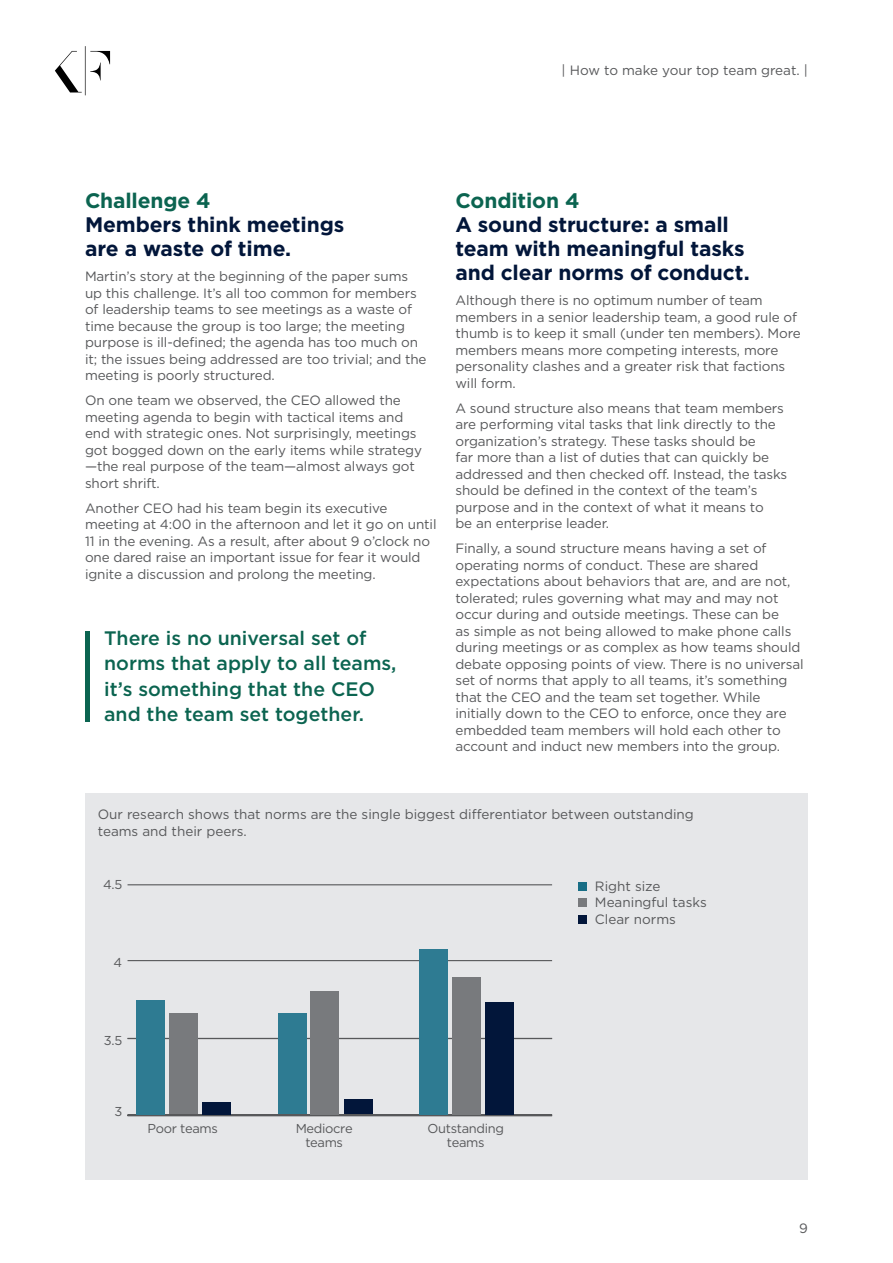
<style>
.page{position:relative;width:893px;height:1263px;background:#fff}
.page>*{position:absolute;margin:0;border:0;box-sizing:border-box;transform-origin:0 0}
.Subheading-1{font:700 21px/24px "Gotham";letter-spacing:-.005em;color:#02163a}
.Pull_quote{font:500 19.5px/25.5px "Gotham";color:#0b6450}
.Body-text{font:13.5px/16.5px "Gotham";letter-spacing:-.01em;color:#57585a}
.t1{font:12.9px/14.1px "Gotham";letter-spacing:-.025em;color:#57585a;text-align:center}
.s1{color:#0b6450}
</style>
<div class="page">
<svg style="left:55px;top:46px;width:55px;height:49px"></svg>
<div style="left:85px;top:793px;width:723px;height:387px;background:#e6e7e9"></div>
<div style="left:85px;top:631px;width:5px;height:90px;background:#0b6450"></div>
<hr style="left:128px;top:960px;width:424px;height:1px;background:#57585a">
<hr style="left:128px;top:884px;width:424px;height:1px;background:#57585a">
<hr style="left:128px;top:1038px;width:424px;height:1px;background:#57585a">
<hr style="left:128px;top:1114px;width:424px;height:2px;background:#57585a">
<div style="left:136px;top:1000px;width:29px;height:114px;background:#2e7b92"></div>
<div style="left:169px;top:1013px;width:28px;height:101px;background:#787a7d"></div>
<div style="left:202px;top:1102px;width:29px;height:12px;background:#02163a"></div>
<div style="left:278px;top:1013px;width:28px;height:101px;background:#2e7b92"></div>
<div style="left:311px;top:991px;width:28px;height:123px;background:#787a7d"></div>
<div style="left:344px;top:1099px;width:28px;height:15px;background:#02163a"></div>
<div style="left:420px;top:949px;width:28px;height:165px;background:#2e7b92"></div>
<div style="left:452px;top:977px;width:28px;height:137px;background:#787a7d"></div>
<div style="left:485px;top:1002px;width:29px;height:112px;background:#02163a"></div>
<div style="left:578px;top:882px;width:9px;height:8px;background:#186e86"></div>
<div style="left:578px;top:898px;width:9px;height:9px;background:#787a7d"></div>
<div style="left:578px;top:915px;width:9px;height:8px;background:#02163a"></div>
<p class="Body-text" style="left:562px;top:61px;width:248px">| How to make your top team great. |</p>
<p class="Subheading-1" style="left:85px;top:189px;width:261px"><span class="s1">Challenge 4<br></span>Members think meetings are a waste of time.</p>
<p class="Body-text" style="left:85px;top:268px;width:343px">Martin’s story at the beginning of the paper sums up this challenge. It’s all too common for members of leadership teams to see meetings as a waste of time because the group is too large; the meeting purpose is ill-defined; the agenda has too much on it; the issues being addressed are too trivial; and the meeting is poorly structured.</p>
<p class="Body-text" style="left:85px;top:392px;width:338px">On one team we observed, the CEO allowed the meeting agenda to begin with tactical items and end with strategic ones. Not surprisingly, meetings got bogged down on the early items while strategy —the real purpose of the team—almost always got short shrift.</p>
<p class="Body-text" style="left:85px;top:499px;width:353px">Another CEO had his team begin its executive meeting at 4:00 in the afternoon and let it go on until 11 in the evening. As a result, after about 9 o’clock no one dared raise an important issue for fear it would ignite a discussion and prolong the meeting.</p>
<p class="Pull_quote" style="left:104px;top:625px;width:294px">There is no universal set of norms that apply to all teams, it’s something that the CEO and the team set together.</p>
<p class="Subheading-1" style="left:455px;top:189px;width:296px"><span class="s1">Condition 4<br></span>A sound structure: a small team with meaningful tasks and clear norms of conduct.</p>
<p class="Body-text" style="left:455px;top:292px;width:347px">Although there is no optimum number of team members in a senior leadership team, a good rule of thumb is to keep it small (under ten members). More members means more competing interests, more personality clashes and a greater risk that factions will form.</p>
<p class="Body-text" style="left:455px;top:399px;width:333px">A sound structure also means that team members are performing vital tasks that link directly to the organization’s strategy. These tasks should be<br>far more than a list of duties that can quickly be addressed and then checked off. Instead, the tasks should be defined in the context of the team’s purpose and in the context of what it means to<br>be an enterprise leader.</p>
<p class="Body-text" style="left:455px;top:540px;width:350px">Finally, a sound structure means having a set of operating norms of conduct. These are shared expectations about behaviors that are, and are not, tolerated; rules governing what may and may not occur during and outside meetings. These can be<br>as simple as not being allowed to make phone calls during meetings or as complex as how teams should debate opposing points of view. There is no universal set of norms that apply to all teams, it’s something that the CEO and the team set together. While initially down to the CEO to enforce, once they are embedded team members will hold each other to account and induct new members into the group.</p>
<p class="Body-text" style="left:98px;top:806px;width:597px">Our research shows that norms are the single biggest differentiator between outstanding teams and their peers.</p>
<p class="t1" style="left:103px;top:877px;width:21px">4.5</p>
<p class="t1" style="left:114px;top:955px;width:10px">4</p>
<p class="t1" style="left:104px;top:1033px;width:20px">3.5</p>
<p class="t1" style="left:114px;top:1103px;width:9px">3</p>
<p class="t1" style="left:147px;top:1121px;width:72px">Poor teams</p>
<p class="t1" style="left:296px;top:1121px;width:59px">Mediocre teams</p>
<p class="t1" style="left:428px;top:1121px;width:78px">Outstanding teams</p>
<p class="Body-text" style="left:595px;top:877px;width:67px">Right size</p>
<p class="Body-text" style="left:595px;top:894px;width:113px">Meaningful tasks</p>
<p class="Body-text" style="left:595px;top:910px;width:82px">Clear norms</p>
<p class="Body-text" style="left:799px;top:1220px;width:10px">9</p>
</div>
